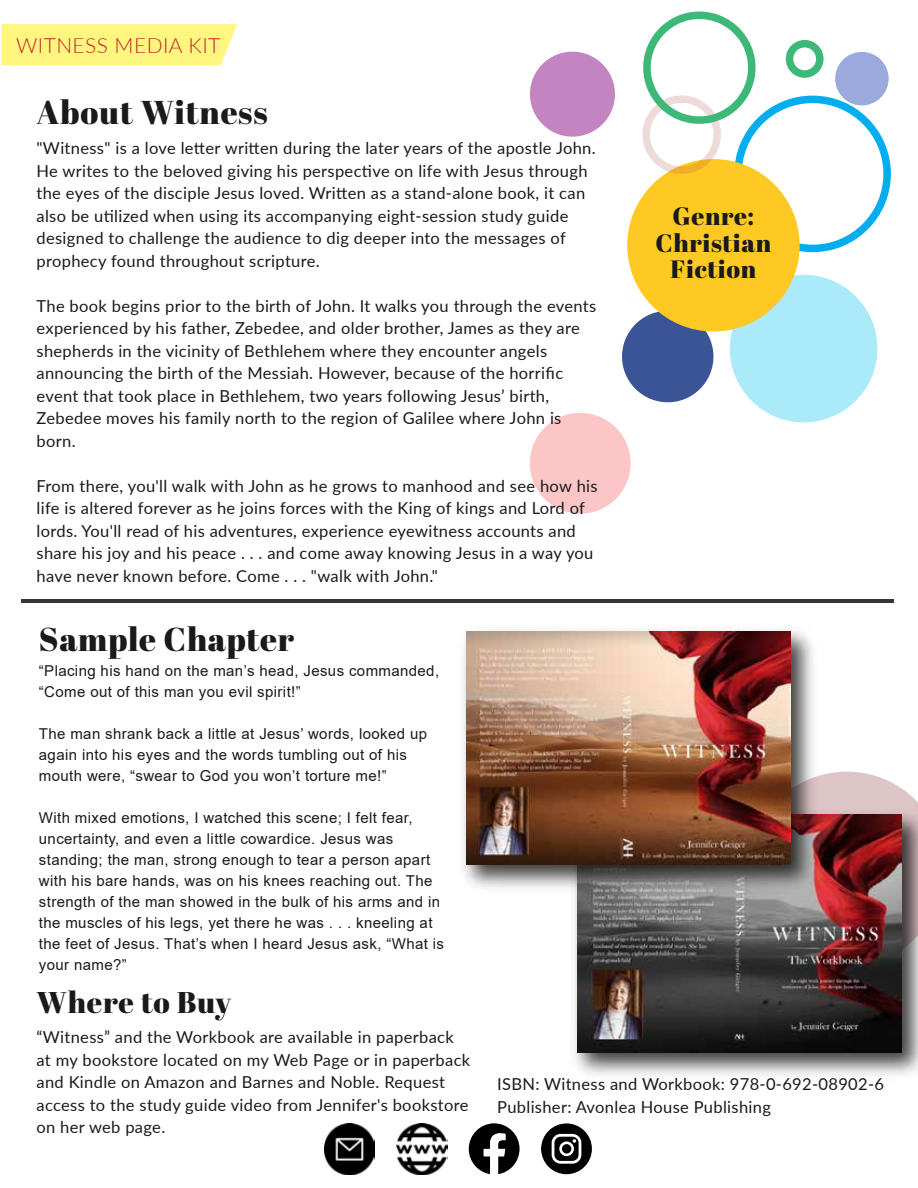
<style>
.page{position:relative;width:918px;height:1188px;background:#fff}
.page>*{position:absolute;margin:0;border:0;box-sizing:border-box;transform-origin:0 0}
.t1{font:33px "Abril Fatface";letter-spacing:.02em;color:#1a1a1a}
.t2{font:30px "Abril Fatface";letter-spacing:.025em;color:#1a1a1a}
.t3{font:25.05px/26.2px "Abril Fatface";letter-spacing:.025em;color:#1a1a1a;text-align:center}
.t4{font:300 21px "Lato";letter-spacing:.02em;color:#c1272d}
.t5{font:18px "Myriad Pro";color:#000}
.t6{font:16.5px/22.5px "Lato";letter-spacing:.02em;color:#1a1a1a}
.t7{font:15px/21px "Arial";letter-spacing:.025em;color:#1a1a1a}
</style>
<div class="page">
<div style="left:530px;top:413px;width:101px;height:101px;background:#fcc6c6;border-radius:50%"></div>
<div style="left:622px;top:311px;width:91px;height:91px;background:#3b5495;border-radius:50%"></div>
<div style="left:730px;top:275px;width:147px;height:147px;background:#abeaf9;border-radius:50%"></div>
<svg style="left:823px;top:772px;width:94px;height:30px"></svg>
<div style="left:627px;top:159px;width:173px;height:173px;background:#ffc924;border-radius:50%"></div>
<div style="left:530px;top:52px;width:85px;height:85px;background:#c484c1;border-radius:50%"></div>
<svg style="left:642px;top:12px;width:249px;height:240px"></svg>
<div style="left:835px;top:52px;width:54px;height:53px;background:#9aaadd;border-radius:50%"></div>
<hr style="left:22px;top:599px;width:872px;height:4px;background:#363636">
<img style="left:574px;top:802px;width:344px;height:274px">
<img style="left:577px;top:815px;width:324px;height:237px">
<img style="left:463px;top:630px;width:360px;height:268px">
<img style="left:466px;top:632px;width:324px;height:233px">
<div style="left:2px;top:24px;width:235px;height:41px;background:#fff680"></div>
<img style="left:324px;top:1123px;width:51px;height:51px">
<img style="left:396px;top:1123px;width:51px;height:51px">
<svg style="left:469px;top:1123px;width:51px;height:51px"></svg>
<div style="left:541px;top:1123px;width:51px;height:51px;background:#000;border-radius:50%"></div>
<svg style="left:552px;top:1134px;width:29px;height:30px"></svg>
<p class="t4" style="left:16px;top:32px;width:206px">WITNESS MEDIA KIT</p>
<h1 class="t1" style="left:37px;top:89px;width:233px">About Witness</h1>
<p class="t6" style="left:37px;top:137px;width:561px">"Witness" is a love letter written during the later years of the apostle John.<br>He writes to the beloved giving his perspective on life with Jesus through the eyes of the disciple Jesus loved. Written as a stand-alone book, it can also be utilized when using its accompanying eight-session study guide designed to challenge the audience to dig deeper into the messages of prophecy found throughout scripture.</p>
<p class="t6" style="left:37px;top:294px;width:561px">The book begins prior to the birth of John. It walks you through the events experienced by his father, Zebedee, and older brother, James as they are shepherds in the vicinity of Bethlehem where they encounter angels announcing the birth of the Messiah. However, because of the horrific event that took place in Bethlehem, two years following Jesus’ birth, Zebedee moves his family north to the region of Galilee where John is born.</p>
<p class="t6" style="left:37px;top:474px;width:563px">From there, you'll walk with John as he grows to manhood and see how his life is altered forever as he joins forces with the King of kings and Lord of lords. You'll read of his adventures, experience eyewitness accounts and share his joy and his peace . . . and come away knowing Jesus in a way you have never known before. Come . . . "walk with John."</p>
<h1 class="t1" style="left:39px;top:616px;width:257px">Sample Chapter</h1>
<p class="t7" style="left:39px;top:660px;width:402px">“Placing his hand on the man’s head, Jesus commanded, “Come out of this man you evil spirit!”</p>
<p class="t7" style="left:39px;top:723px;width:390px">The man shrank back a little at Jesus’ words, looked up again into his eyes and the words tumbling out of his mouth were, “swear to God you won’t torture me!”</p>
<p class="t7" style="left:39px;top:807px;width:407px">With mixed emotions, I watched this scene; I felt fear, uncertainty, and even a little cowardice. Jesus was standing; the man, strong enough to tear a person apart with his bare hands, was on his knees reaching out. The strength of the man showed in the bulk of his arms and in the muscles of his legs, yet there he was . . . kneeling at the feet of Jesus. That’s when I heard Jesus ask, “What is your name?”</p>
<p class="t5" style="left:130px;top:851px;width:100px">Lorem ipsum</p>
<h3 class="t3" style="left:656px;top:203px;width:117px">Genre:<br>Christian<br>Fiction</h3>
<h2 class="t2" style="left:37px;top:982px;width:196px">Where to Buy</h2>
<p class="t6" style="left:37px;top:1026px;width:435px">“Witness” and the Workbook are available in paperback at my bookstore located on my Web Page or in paperback and Kindle on Amazon and Barnes and Noble. Request access to the study guide video from Jennifer's bookstore on her web page.</p>
<p class="t6" style="left:497px;top:1073px;width:388px">ISBN: Witness and Workbook: 978-0-692-08902-6<br>Publisher: Avonlea House Publishing</p>
</div>
